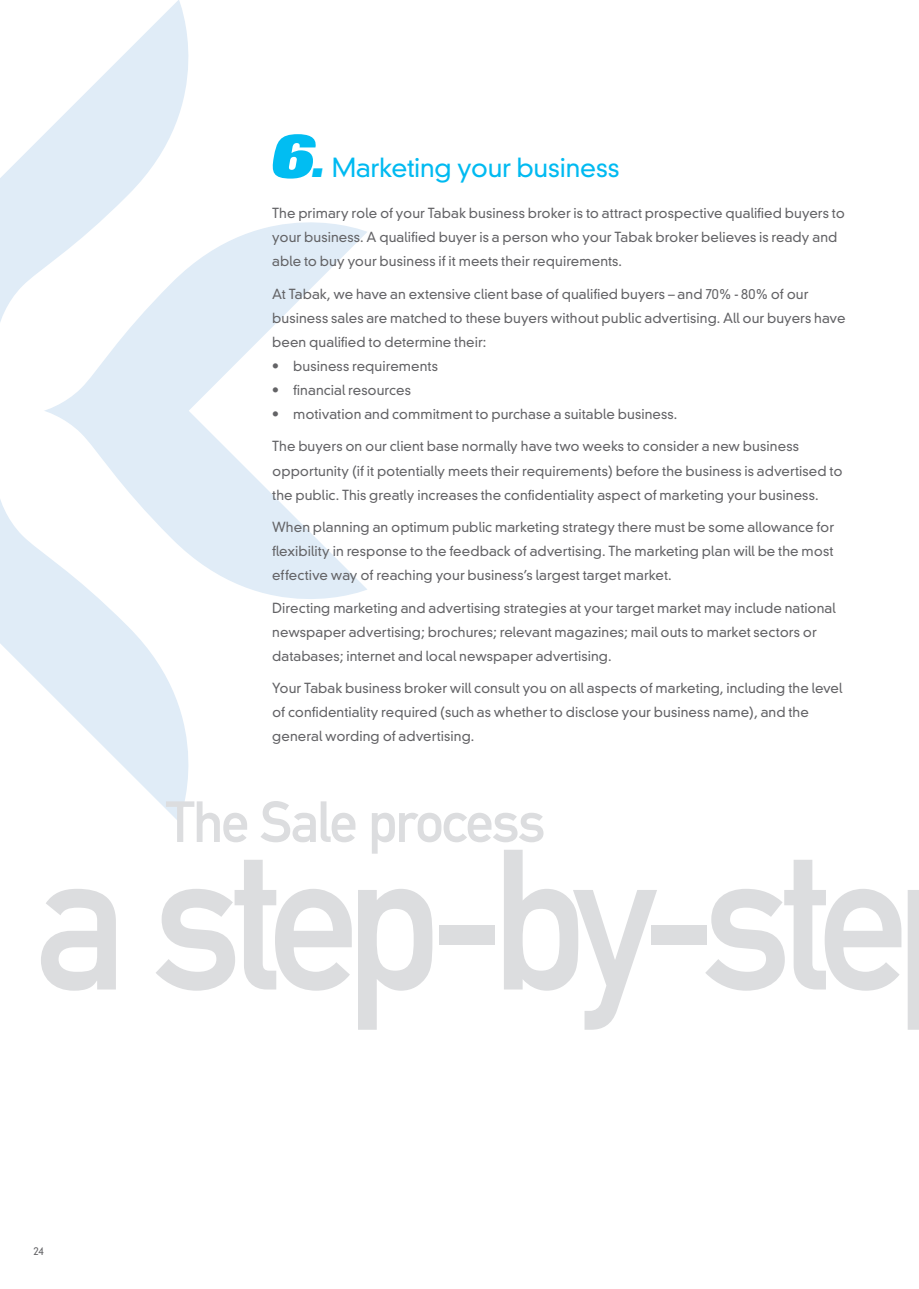
<style>
.page{position:relative;width:919px;height:1289px;background:#fff}
.page>*{position:absolute;margin:0;border:0;box-sizing:border-box;transform-origin:0 0}
.t1{font:196.2px "DIN Mittelschrift";letter-spacing:-.07em;color:#dcdddf;scale:.94 1}
.t2{font:italic 800 61.5px "Folio";color:#01bdf2}
.t3{font:57px "DIN Mittelschrift";letter-spacing:-.035em;color:#dcdddf}
.t4{font:300 25.5px "DIN Neuzeit Grotesk";letter-spacing:-.01em;color:#00baf1}
.t5{font:300 13.5px/24px "DIN Neuzeit Grotesk";letter-spacing:.005em;color:#636366}
.t6{font:300 10.5px "DIN Neuzeit Grotesk";color:#636366}
.s1{font-size:37.5px}
</style>
<div class="page">
<svg style="left:0;top:499px;width:189px;height:323px;fill:#e0ecf7"></svg>
<svg style="left:44px;top:222px;width:323px;height:409px"></svg>
<svg style="left:0;top:0;width:221px;height:323px"></svg>
<h2 class="t2" style="left:268px;top:121px;width:65px">6<span class="s1">.</span></h2>
<h3 class="t4" style="left:332px;top:153px;width:289px">Marketing your business</h3>
<p class="t5" style="left:272px;top:201px;width:574px">The primary role of your Tabak business broker is to attract prospective qualified buyers to your business. A qualified buyer is a person who your Tabak broker believes is ready and able to buy your business if it meets their requirements.</p>
<p class="t5" style="left:272px;top:282px;width:574px">At Tabak, we have an extensive client base of qualified buyers – and 70% - 80% of our business sales are matched to these buyers without public advertising. All our buyers have been qualified to determine their:</p>
<p class="t5" style="left:272px;top:354px;width:167px">• business requirements</p>
<p class="t5" style="left:272px;top:378px;width:140px">• financial resources</p>
<p class="t5" style="left:272px;top:402px;width:406px">• motivation and commitment to purchase a suitable business.</p>
<p class="t5" style="left:272px;top:434px;width:572px">The buyers on our client base normally have two weeks to consider a new business opportunity (if it potentially meets their requirements) before the business is advertised to the public. This greatly increases the confidentiality aspect of marketing your business.</p>
<p class="t5" style="left:272px;top:515px;width:563px;text-align:justify">When planning an optimum public marketing strategy there must be some allowance for flexibility in response to the feedback of advertising. The marketing plan will be the most effective way of reaching your business’s largest target market.</p>
<p class="t5" style="left:272px;top:595px;width:565px">Directing marketing and advertising strategies at your target market may include national newspaper advertising; brochures; relevant magazines; mail outs to market sectors or databases; internet and local newspaper advertising.</p>
<p class="t5" style="left:272px;top:676px;width:571px">Your Tabak business broker will consult you on all aspects of marketing, including the level of confidentiality required (such as whether to disclose your business name), and the general wording of advertising.</p>
<h3 class="t3" style="left:166px;top:788px;width:381px">The Sale process</h3>
<h1 class="t1" style="left:36px;top:805px;width:929px">a step-by-ste</h1>
<p class="t6" style="left:33px;top:1244px;width:12px">24</p>
</div>
